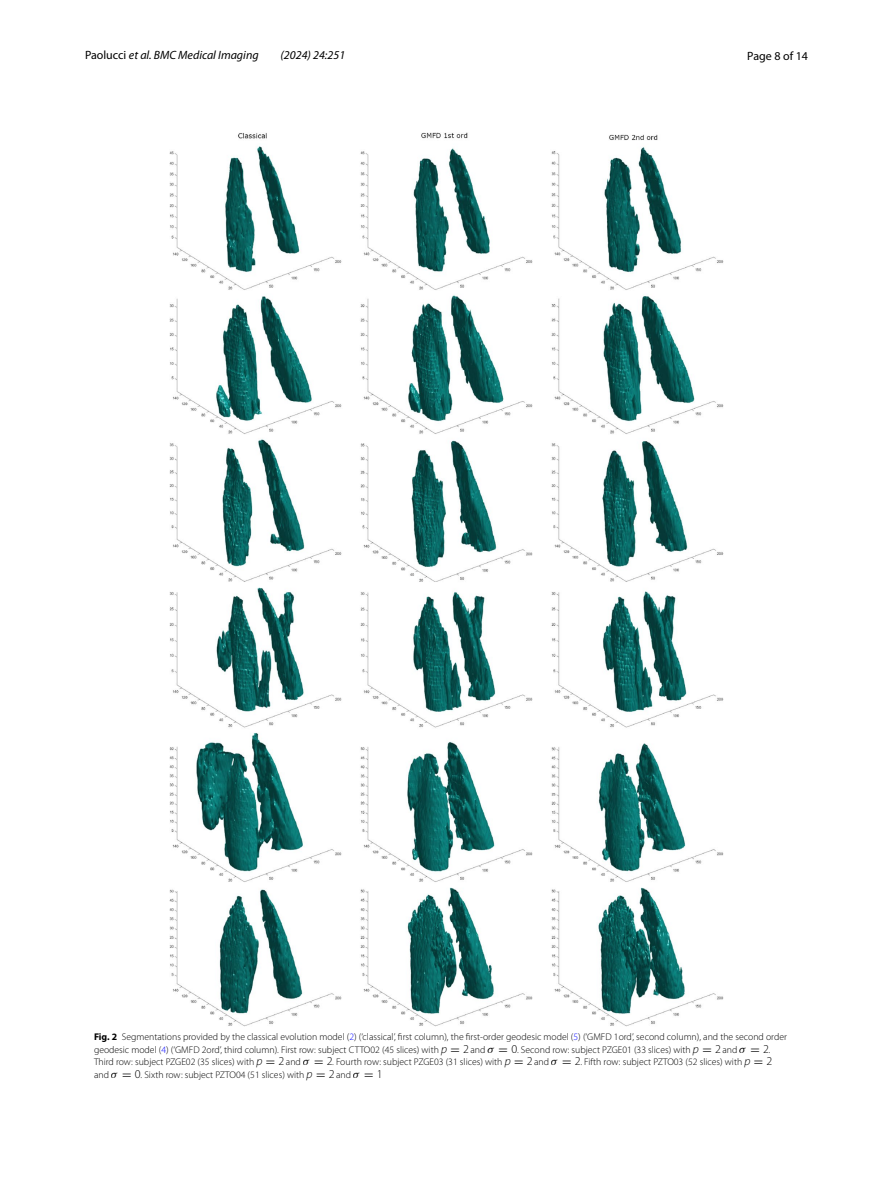
<style>
.page{position:relative;width:893px;height:1187px;background:#fff}
.page>*{position:absolute;margin:0;border:0;box-sizing:border-box;transform-origin:0 0}
.t1{font:italic 12px "Myriad Pro";color:#000}
.t2{font:12px "Myriad Pro";color:#000}
.t3{font:300 9.75px/12.8px "Myriad Pro";color:#000}
.s1{font-style:normal}
.s2{font-weight:700}
.s3{color:#00f}
.s4{font-family:"Myriad Pro Light It 8";font-weight:400;font-size:12px}
.s5{font-family:"MTSYN46";font-weight:400;font-size:12px}
.s6{font-family:"Myriad Pro Light 12";font-weight:400;font-size:12px}
.s7{font-family:"MTMI51";font-weight:400;font-size:12px}
.s8{font-family:"MTSYN47";font-weight:400;font-size:12px}
.s9{font-family:"Myriad Pro Light 13";font-weight:400;font-size:12px}
.s10{font-family:"Myriad Pro Light It 3";font-weight:400;font-size:12px}
.s11{font-family:"MTSYN36";font-weight:400;font-size:12px}
.s12{font-family:"Myriad Pro Light 2";font-weight:400;font-size:12px}
.s13{font-family:"MTMI46";font-weight:400;font-size:12px}
.s14{font-family:"MTSYN37";font-weight:400;font-size:12px}
.s15{font-family:"Myriad Pro Light 3";font-weight:400;font-size:12px}
.s16{font-family:"Myriad Pro Light It 4";font-weight:400;font-size:12px}
.s17{font-family:"MTSYN38";font-weight:400;font-size:12px}
.s18{font-family:"Myriad Pro Light 4";font-weight:400;font-size:12px}
.s19{font-family:"MTMI47";font-weight:400;font-size:12px}
.s20{font-family:"MTSYN39";font-weight:400;font-size:12px}
.s21{font-family:"Myriad Pro Light 5";font-weight:400;font-size:12px}
.s22{font-family:"Myriad Pro Light It 5";font-weight:400;font-size:12px}
.s23{font-family:"MTSYN40";font-weight:400;font-size:12px}
.s24{font-family:"Myriad Pro Light 6";font-weight:400;font-size:12px}
.s25{font-family:"MTMI48";font-weight:400;font-size:12px}
.s26{font-family:"MTSYN41";font-weight:400;font-size:12px}
.s27{font-family:"Myriad Pro Light 7";font-weight:400;font-size:12px}
.s28{font-family:"Myriad Pro Light It 6";font-weight:400;font-size:12px}
.s29{font-family:"MTSYN42";font-weight:400;font-size:12px}
.s30{font-family:"Myriad Pro Light 8";font-weight:400;font-size:12px}
.s31{font-family:"MTMI49";font-weight:400;font-size:12px}
.s32{font-family:"MTSYN43";font-weight:400;font-size:12px}
.s33{font-family:"Myriad Pro Light 9";font-weight:400;font-size:12px}
.s34{font-family:"Myriad Pro Light It 7";font-weight:400;font-size:12px}
.s35{font-family:"MTSYN44";font-weight:400;font-size:12px}
.s36{font-family:"Myriad Pro Light 10";font-weight:400;font-size:12px}
.s37{font-family:"MTMI50";font-weight:400;font-size:12px}
.s38{font-family:"MTSYN45";font-weight:400;font-size:12px}
.s39{font-family:"Myriad Pro Light 11";font-weight:400;font-size:12px}
</style>
<div class="page">
<img style="left:170px;top:133px;width:553px;height:893px">
<p class="t1" style="left:85px;top:48px;width:175px"><span class="s1">Paolucci</span> et al. BMC Medical Imaging</p>
<p class="t1" style="left:281px;top:48px;width:66px">(2024) 24:251</p>
<p class="t2" style="left:747px;top:48px;width:62px">Page 8 of 14</p>
<p class="t3" style="left:94px;top:1030px;width:694px"><span class="s2">Fig. 2</span> Segmentations provided by the classical evolution model (<span class="s3">2</span>) (‘classical’, first column), the first-order geodesic model (<span class="s3">5</span>) (‘GMFD 1ord’, second column), and the second order geodesic model (<span class="s3">4</span>) (‘GMFD 2ord’, third column). First row: subject CTTO02 (45 slices) with <span class="s4">p</span> <span class="s5">=</span> <span class="s6">2</span> and <span class="s7">σ</span> <span class="s8">=</span> <span class="s9">0</span>. Second row: subject PZGE01 (33 slices) with <span class="s10">p</span> <span class="s11">=</span> <span class="s12">2</span> and <span class="s13">σ</span> <span class="s14">=</span> <span class="s15">2</span>.<br>Third row: subject PZGE02 (35 slices) with <span class="s16">p</span> <span class="s17">=</span> <span class="s18">2</span> and <span class="s19">σ</span> <span class="s20">=</span> <span class="s21">2</span>. Fourth row: subject PZGE03 (31 slices) with <span class="s22">p</span> <span class="s23">=</span> <span class="s24">2</span> and <span class="s25">σ</span> <span class="s26">=</span> <span class="s27">2</span>. Fifth row: subject PZTO03 (52 slices) with <span class="s28">p</span> <span class="s29">=</span> <span class="s30">2 </span>and <span class="s31">σ</span> <span class="s32">=</span> <span class="s33">0</span>. Sixth row: subject PZTO04 (51 slices) with <span class="s34">p</span> <span class="s35">=</span> <span class="s36">2</span> and <span class="s37">σ</span> <span class="s38">=</span> <span class="s39">1</span></p>
</div>
